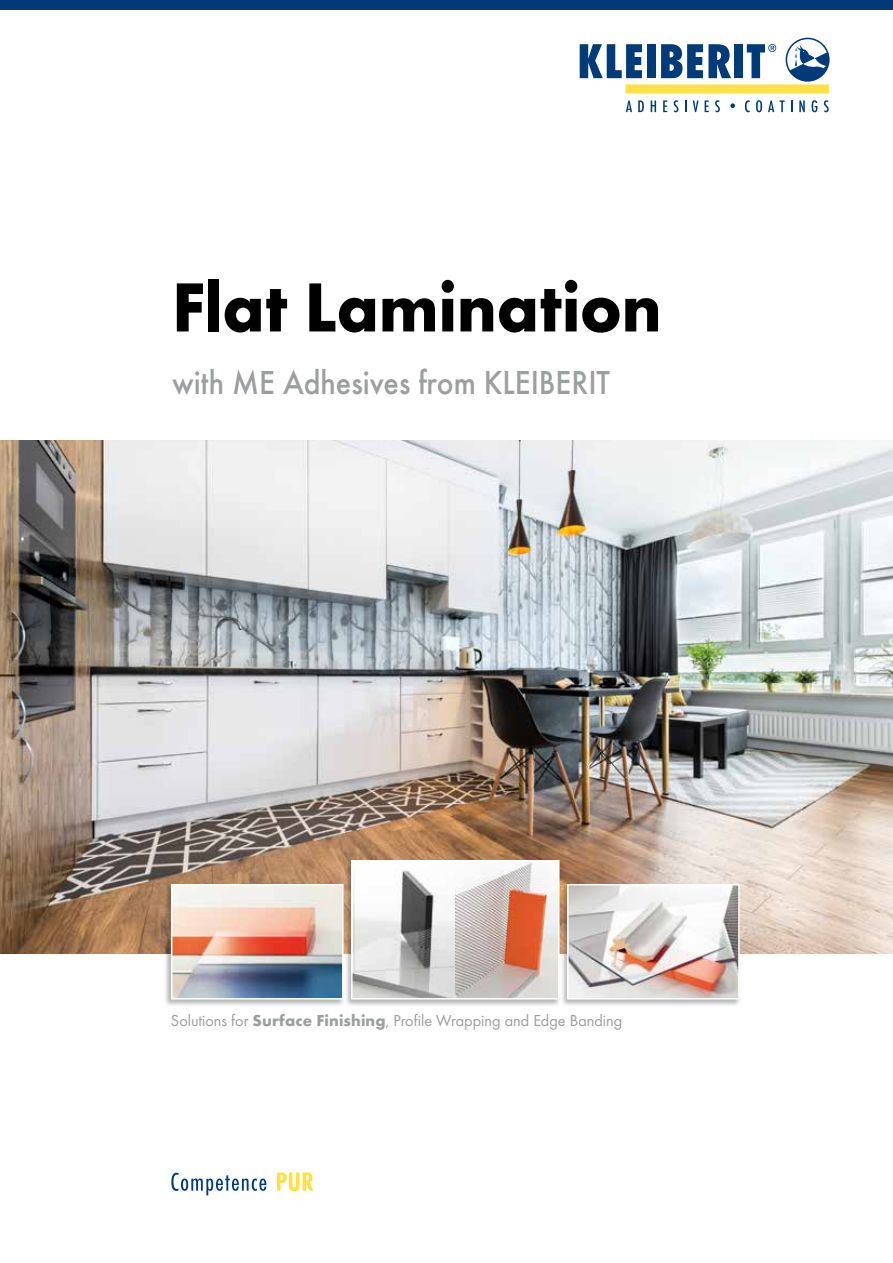
<style>
.page{position:relative;width:893px;height:1263px;background:#fff}
.page>*{position:absolute;margin:0;border:0;box-sizing:border-box;transform-origin:0 0}
.t1{font:700 72px "Futura";letter-spacing:-.005em;color:#000;scale:.95 1}
.t2{font:500 34.5px "Futura";color:#9c9e9f;scale:.92 1}
.t3{font:16.5px "Futura Boo";color:#9c9e9f}
.s1{font-family:"Futura";font-weight:700}
</style>
<div class="page">
<img style="left:0;top:440px;width:893px;height:514px">
<svg style="left:171px;top:1173px;width:95px;height:22px"></svg>
<svg style="left:277px;top:1172px;width:36px;height:19px"></svg>
<div style="left:344px;top:859px;width:217px;height:148px;background:#000;opacity:.3"></div>
<img style="left:354px;top:863px;width:203px;height:133px">
<div style="left:351px;top:860px;width:209px;height:139px;border:2px solid #fff"></div>
<div style="left:164px;top:882px;width:182px;height:125px;background:#000;opacity:.3"></div>
<img style="left:174px;top:887px;width:167px;height:109px">
<div style="left:171px;top:884px;width:173px;height:115px;border:2px solid #fff"></div>
<div style="left:560px;top:882px;width:182px;height:125px;background:#000;opacity:.3"></div>
<img style="left:570px;top:887px;width:167px;height:109px">
<div style="left:567px;top:884px;width:173px;height:115px;border:2px solid #fff"></div>
<div style="left:0;top:0;width:893px;height:10px;background:#003b79"></div>
<svg style="left:580px;top:44px;width:62px;height:34px"></svg>
<div style="left:647px;top:44px;width:9px;height:34px;background:#003b79"></div>
<svg style="left:661px;top:44px;width:70px;height:34px"></svg>
<div style="left:734px;top:44px;width:9px;height:34px;background:#003b79"></div>
<div style="left:626px;top:85px;width:203px;height:8px;background:#ffe144"></div>
<svg style="left:786px;top:38px;width:44px;height:44px"></svg>
<svg style="left:747px;top:44px;width:29px;height:34px"></svg>
<svg style="left:626px;top:100px;width:6px;height:12px"></svg>
<svg style="left:638px;top:100px;width:6px;height:12px"></svg>
<svg style="left:651px;top:100px;width:5px;height:12px"></svg>
<svg style="left:663px;top:100px;width:4px;height:12px"></svg>
<svg style="left:674px;top:100px;width:4px;height:12px"></svg>
<svg style="left:685px;top:100px;width:2px;height:12px"></svg>
<svg style="left:693px;top:100px;width:5px;height:12px"></svg>
<svg style="left:705px;top:100px;width:4px;height:12px"></svg>
<svg style="left:715px;top:100px;width:5px;height:12px"></svg>
<svg style="left:745px;top:100px;width:5px;height:12px"></svg>
<svg style="left:756px;top:100px;width:6px;height:12px"></svg>
<svg style="left:768px;top:100px;width:17px;height:12px"></svg>
<svg style="left:791px;top:100px;width:1px;height:12px"></svg>
<svg style="left:799px;top:100px;width:6px;height:12px"></svg>
<svg style="left:812px;top:100px;width:5px;height:12px"></svg>
<svg style="left:824px;top:100px;width:5px;height:12px"></svg>
<svg style="left:730px;top:103px;width:5px;height:5px"></svg>
<h1 class="t1" style="left:172px;top:263px;width:517px">Flat Lamination</h1>
<h2 class="t2" style="left:172px;top:363px;width:478px">with ME Adhesives from KLEIBERIT</h2>
<p class="t3" style="left:171px;top:1011px;width:453px">Solutions for <span class="s1">Surface Finishing</span>, Profile Wrapping and Edge Banding</p>
</div>
